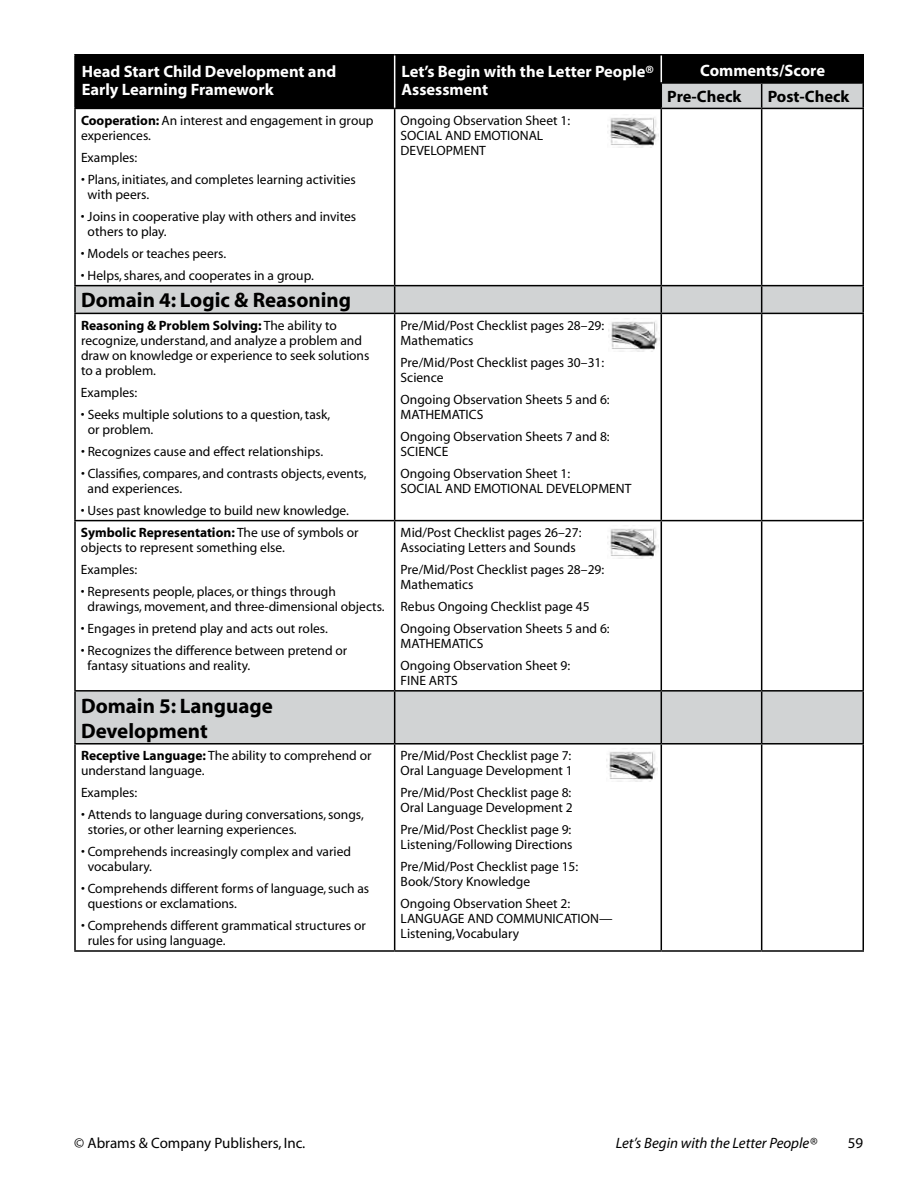
<style>
.page{position:relative;width:918px;height:1188px;background:#fff}
.page>*{position:absolute;margin:0;border:0;box-sizing:border-box;transform-origin:0 0}
.t1{font:700 21px/25.2px "Myriad";color:#000}
.t2{font:700 19.5px "Myriad";color:#fff}
.t3{font:700 16.5px/18px "Myriad";color:#fff}
.t4{font:700 16.5px "Myriad";color:#000}
.t5{font:15px "Myriad";color:#000}
.t6{font:italic 15px "Myriad";color:#000}
.t7{font:13.5px/15px "Myriad";color:#000}
.s1{font-weight:700}
</style>
<div class="page">
<svg style="left:76px;top:109px;width:786px;height:634px"></svg>
<hr style="left:762px;top:82px;width:102px;height:2px;background:#000">
<hr style="left:862px;top:84px;width:2px;height:24px;background:#000">
<hr style="left:74px;top:109px;width:2px;height:176px;background:#000">
<hr style="left:394px;top:109px;width:1px;height:176px;background:#000">
<hr style="left:661px;top:108px;width:101px;height:1px;background:#000">
<hr style="left:661px;top:109px;width:1px;height:176px;background:#000">
<hr style="left:762px;top:108px;width:102px;height:1px;background:#000">
<hr style="left:761px;top:109px;width:1px;height:176px;background:#000">
<hr style="left:862px;top:109px;width:2px;height:176px;background:#000">
<hr style="left:74px;top:285px;width:321px;height:1px;background:#000">
<hr style="left:74px;top:286px;width:2px;height:27px;background:#000">
<hr style="left:395px;top:285px;width:266px;height:1px;background:#000">
<svg style="left:394px;top:286px;width:1px;height:27px"></svg>
<hr style="left:661px;top:285px;width:101px;height:1px;background:#000">
<svg style="left:661px;top:286px;width:1px;height:27px"></svg>
<hr style="left:762px;top:285px;width:102px;height:1px;background:#000">
<svg style="left:761px;top:286px;width:1px;height:27px"></svg>
<hr style="left:862px;top:286px;width:2px;height:27px;background:#000">
<hr style="left:74px;top:313px;width:321px;height:1px;background:#000">
<hr style="left:74px;top:314px;width:2px;height:206px;background:#000">
<hr style="left:395px;top:313px;width:266px;height:1px;background:#000">
<hr style="left:394px;top:314px;width:1px;height:206px;background:#000">
<hr style="left:661px;top:313px;width:101px;height:1px;background:#000">
<hr style="left:661px;top:314px;width:1px;height:206px;background:#000">
<hr style="left:762px;top:313px;width:102px;height:1px;background:#000">
<hr style="left:761px;top:314px;width:1px;height:206px;background:#000">
<hr style="left:862px;top:314px;width:2px;height:206px;background:#000">
<hr style="left:74px;top:520px;width:321px;height:1px;background:#000">
<hr style="left:74px;top:521px;width:2px;height:169px;background:#000">
<hr style="left:395px;top:520px;width:266px;height:1px;background:#000">
<hr style="left:394px;top:521px;width:1px;height:169px;background:#000">
<hr style="left:661px;top:520px;width:101px;height:1px;background:#000">
<hr style="left:661px;top:521px;width:1px;height:169px;background:#000">
<hr style="left:762px;top:520px;width:102px;height:1px;background:#000">
<hr style="left:761px;top:521px;width:1px;height:169px;background:#000">
<hr style="left:862px;top:521px;width:2px;height:169px;background:#000">
<hr style="left:74px;top:690px;width:321px;height:2px;background:#000">
<hr style="left:74px;top:692px;width:2px;height:51px;background:#000">
<hr style="left:395px;top:690px;width:266px;height:2px;background:#000">
<hr style="left:394px;top:692px;width:1px;height:51px;background:#000">
<hr style="left:661px;top:690px;width:101px;height:2px;background:#000">
<hr style="left:661px;top:692px;width:1px;height:51px;background:#000">
<hr style="left:762px;top:690px;width:102px;height:2px;background:#000">
<hr style="left:761px;top:692px;width:1px;height:51px;background:#000">
<hr style="left:862px;top:692px;width:2px;height:51px;background:#000">
<hr style="left:74px;top:743px;width:321px;height:2px;background:#000">
<hr style="left:74px;top:745px;width:2px;height:205px;background:#000">
<hr style="left:395px;top:743px;width:266px;height:2px;background:#000">
<hr style="left:394px;top:745px;width:1px;height:205px;background:#000">
<hr style="left:661px;top:743px;width:101px;height:2px;background:#000">
<hr style="left:661px;top:745px;width:1px;height:205px;background:#000">
<hr style="left:762px;top:743px;width:102px;height:2px;background:#000">
<hr style="left:761px;top:745px;width:1px;height:205px;background:#000">
<hr style="left:862px;top:745px;width:2px;height:205px;background:#000">
<hr style="left:74px;top:950px;width:321px;height:2px;background:#000">
<hr style="left:395px;top:950px;width:266px;height:2px;background:#000">
<hr style="left:661px;top:950px;width:101px;height:2px;background:#000">
<hr style="left:762px;top:950px;width:102px;height:2px;background:#000">
<hr style="left:74px;top:54px;width:321px;height:2px;background:#000">
<hr style="left:74px;top:55px;width:2px;height:28px;background:#000">
<hr style="left:395px;top:54px;width:266px;height:2px;background:#000">
<hr style="left:661px;top:54px;width:101px;height:2px;background:#000">
<hr style="left:762px;top:54px;width:102px;height:2px;background:#000">
<hr style="left:862px;top:55px;width:2px;height:27px;background:#000">
<hr style="left:74px;top:83px;width:2px;height:25px;background:#000">
<hr style="left:74px;top:108px;width:321px;height:1px;background:#000">
<hr style="left:395px;top:108px;width:266px;height:1px;background:#000">
<svg style="left:76px;top:55px;width:787px;height:53px;background:#181818"></svg>
<img style="left:607px;top:115px;width:51px;height:33px">
<img style="left:608px;top:318px;width:51px;height:33px">
<img style="left:607px;top:526px;width:51px;height:33px">
<img style="left:609px;top:751px;width:49px;height:31px">
<p class="t3" style="left:82px;top:63px;width:256px">Head Start Child Development and</p>
<h2 class="t2" style="left:653px;top:62px;width:198px">Pre/Mid/Post Checklist</h2>
<p class="t3" style="left:82px;top:81px;width:193px">Early Learning Framework</p>
<p class="t3" style="left:401px;top:63px;width:254px">Let’s Begin with the Letter People®<br>Assessment</p>
<p class="t3" style="left:700px;top:62px;width:126px">Comments/Score</p>
<p class="t4" style="left:667px;top:88px;width:76px">Pre-Check</p>
<p class="t4" style="left:768px;top:88px;width:83px">Post-Check</p>
<p class="t7" style="left:81px;top:113px;width:294px"><span class="s1">Cooperation:</span> An interest and engagement in group experiences.</p>
<p class="t7" style="left:81px;top:150px;width:58px">Examples:</p>
<p class="t7" style="left:88px;top:172px;width:270px;text-indent:-7px">• Plans, initiates, and completes learning activities with peers.</p>
<p class="t7" style="left:88px;top:209px;width:270px;text-indent:-7px">• Joins in cooperative play with others and invites others to play.</p>
<p class="t7" style="left:81px;top:246px;width:147px">• Models or teaches peers.</p>
<p class="t7" style="left:81px;top:268px;width:234px">• Helps,shares, and cooperates in a group.</p>
<h1 class="t1" style="left:81px;top:288px;width:272px">Domain 4: Logic &amp; Reasoning</h1>
<p class="t7" style="left:81px;top:318px;width:290px"><span class="s1">Reasoning &amp; Problem Solving:</span> The ability to recognize, understand, and analyze a problem and draw on knowledge or experience to seek solutions to a problem.</p>
<p class="t7" style="left:81px;top:385px;width:58px">Examples:</p>
<p class="t7" style="left:88px;top:407px;width:244px;text-indent:-7px">• Seeks multiple solutions to a question,task, or problem.</p>
<p class="t7" style="left:81px;top:444px;width:244px">• Recognizes cause and effect relationships.</p>
<p class="t7" style="left:88px;top:466px;width:280px;text-indent:-7px">• Classifies, compares, and contrasts objects, events, and experiences.</p>
<p class="t7" style="left:81px;top:503px;width:269px">• Uses past knowledge to build new knowledge.</p>
<p class="t7" style="left:81px;top:525px;width:279px"><span class="s1">Symbolic Representation:</span> The use of symbols or objects to represent something else.</p>
<p class="t7" style="left:81px;top:562px;width:58px">Examples:</p>
<p class="t7" style="left:88px;top:584px;width:299px;text-indent:-7px">• Represents people, places, or things through drawings, movement, and three-dimensional objects.</p>
<p class="t7" style="left:81px;top:621px;width:248px">• Engages in pretend play and acts out roles.</p>
<p class="t7" style="left:88px;top:643px;width:261px;text-indent:-7px">• Recognizes the difference between pretend or fantasy situations and reality.</p>
<h1 class="t1" style="left:81px;top:694px;width:193px">Domain 5: Language<br>Development</h1>
<p class="t7" style="left:81px;top:748px;width:292px"><span class="s1">Receptive Language:</span> The ability to comprehend or understand language.</p>
<p class="t7" style="left:81px;top:785px;width:58px">Examples:</p>
<p class="t7" style="left:88px;top:808px;width:278px;text-indent:-7px">• Attends to language during conversations,songs, stories, or other learning experiences.</p>
<p class="t7" style="left:88px;top:845px;width:265px;text-indent:-7px">• Comprehends increasingly complex and varied vocabulary.</p>
<p class="t7" style="left:88px;top:882px;width:283px;text-indent:-7px">• Comprehends different forms of language,such as questions or exclamations.</p>
<p class="t7" style="left:88px;top:919px;width:280px;text-indent:-7px">• Comprehends different grammatical structures or rules for using language.</p>
<p class="t7" style="left:401px;top:113px;width:171px">Ongoing Observation Sheet 1:<br>SOCIAL AND EMOTIONAL<br>DEVELOPMENT</p>
<p class="t7" style="left:401px;top:318px;width:205px">Pre/Mid/Post Checklist pages 28–29:<br>Mathematics</p>
<p class="t7" style="left:401px;top:355px;width:205px">Pre/Mid/Post Checklist pages 30–31:<br>Science</p>
<p class="t7" style="left:401px;top:392px;width:211px">Ongoing Observation Sheets 5 and 6:<br>MATHEMATICS</p>
<p class="t7" style="left:401px;top:429px;width:211px">Ongoing Observation Sheets 7 and 8:<br>SCIENCE</p>
<p class="t7" style="left:401px;top:466px;width:232px">Ongoing Observation Sheet 1:<br>SOCIAL AND EMOTIONAL DEVELOPMENT</p>
<p class="t7" style="left:401px;top:525px;width:182px">Mid/Post Checklist pages 26–27:<br>Associating Letters and Sounds</p>
<p class="t7" style="left:401px;top:562px;width:205px">Pre/Mid/Post Checklist pages 28–29:<br>Mathematics</p>
<p class="t7" style="left:401px;top:596px;width:211px;line-height:22px">Rebus Ongoing Checklist page 45<br>Ongoing Observation Sheets 5 and 6:</p>
<p class="t7" style="left:401px;top:633px;width:171px;line-height:22px">MATHEMATICS<br>Ongoing Observation Sheet 9:</p>
<p class="t7" style="left:401px;top:673px;width:59px">FINE ARTS</p>
<p class="t7" style="left:401px;top:748px;width:174px">Pre/Mid/Post Checklist page 7:<br>Oral Language Development 1</p>
<p class="t7" style="left:401px;top:785px;width:174px">Pre/Mid/Post Checklist page 8:<br>Oral Language Development 2</p>
<p class="t7" style="left:401px;top:822px;width:173px">Pre/Mid/Post Checklist page 9:<br>Listening/Following Directions</p>
<p class="t7" style="left:401px;top:860px;width:179px">Pre/Mid/Post Checklist page 15:<br>Book/Story Knowledge</p>
<p class="t7" style="left:401px;top:897px;width:213px">Ongoing Observation Sheet 2:<br>LANGUAGE AND COMMUNICATION—<br>Listening,Vocabulary</p>
<p class="t5" style="left:74px;top:1135px;width:233px">© Abrams &amp; Company Publishers, Inc.</p>
<p class="t6" style="left:616px;top:1135px;width:203px">Let’s Begin with the Letter People®</p>
<p class="t5" style="left:848px;top:1135px;width:17px">59</p>
</div>
